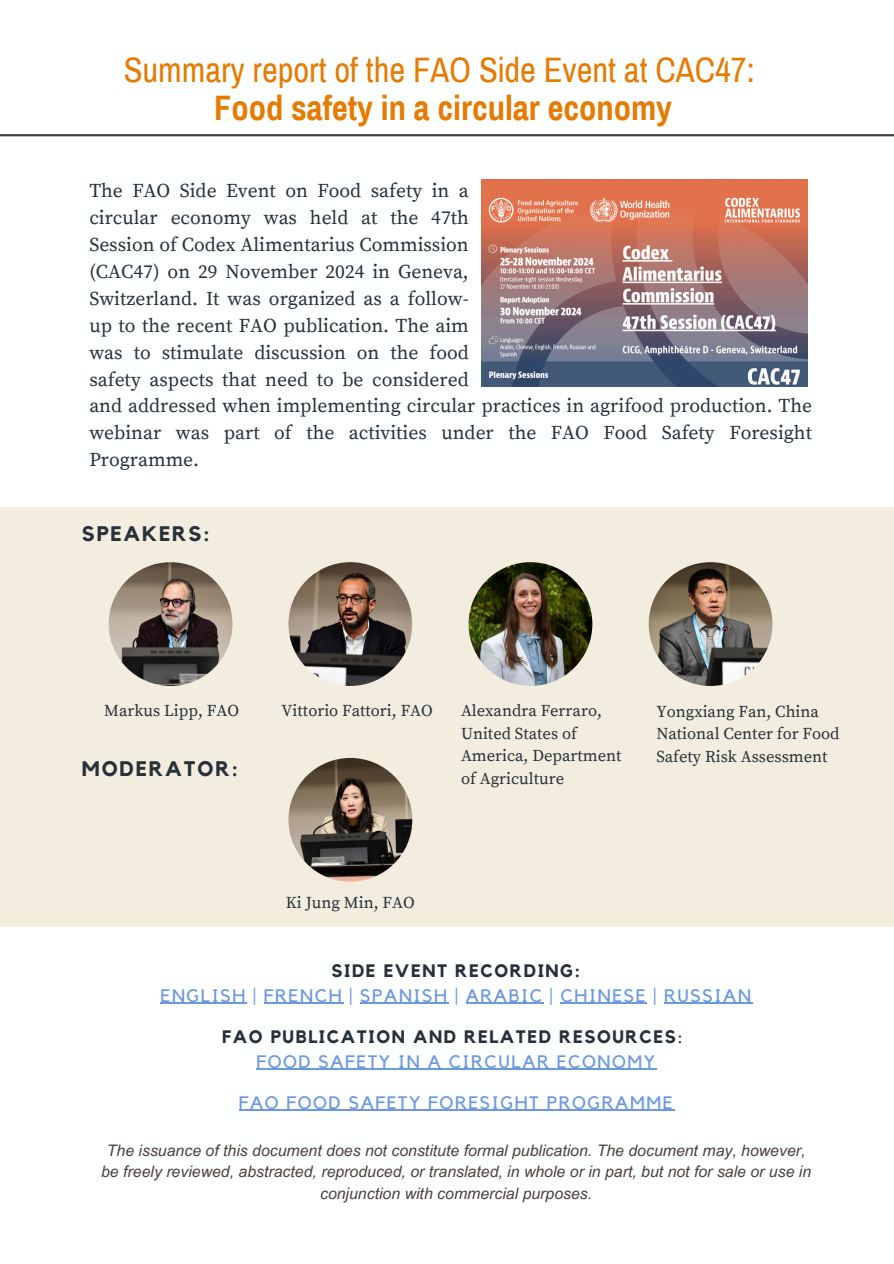
<style>
.page{position:relative;width:894px;height:1264px;background:#fff}
.page>*{position:absolute;margin:0;border:0;box-sizing:border-box;transform-origin:0 0}
.t1{font:34.5px/38.2px "Archivo Narrow";color:#e67b04;text-align:center}
.t2{font:700 21px "Kollektif";letter-spacing:.085em;color:#283139}
.t3{font:19.5px/27px "Source Serif Pro";color:#283139;text-align:justify}
.t4{font:18px/25px "Kollektif";letter-spacing:.085em;color:#6c97e1;text-align:center}
.t5{font:700 18px/25px "Kollektif";letter-spacing:.085em;color:#283139;text-align:center}
.t6{font:16.5px/22.5px "Source Serif Pro";color:#283139}
.t7{font:italic 15.9px/21.3px "Arial MT Pro";color:#4a403d;text-align:center}
.s1{font-weight:700}
.s2{font-weight:700;color:#283139}
.s3{font-weight:400}
.s4{font-weight:400;color:#6c97e1}
</style>
<div class="page">
<hr style="left:0;top:134px;width:893px;height:2px;background:#4a403d">
<div style="left:0;top:507px;width:893px;height:419px;background:#f3ede0"></div>
<img style="left:468px;top:562px;width:124px;height:124px;border-radius:50%">
<img style="left:109px;top:562px;width:123px;height:124px;border-radius:50%">
<img style="left:288px;top:562px;width:124px;height:124px;border-radius:50%">
<img style="left:648px;top:562px;width:124px;height:124px;border-radius:50%">
<img style="left:288px;top:758px;width:124px;height:123px;border-radius:50%">
<img style="left:481px;top:180px;width:326px;height:207px">
<hr style="left:160px;top:1002px;width:87px;height:1px;background:#6c97e1">
<hr style="left:264px;top:1002px;width:79px;height:1px;background:#6c97e1">
<hr style="left:360px;top:1002px;width:89px;height:1px;background:#6c97e1">
<hr style="left:465px;top:1002px;width:78px;height:1px;background:#6c97e1">
<hr style="left:560px;top:1002px;width:87px;height:1px;background:#6c97e1">
<hr style="left:664px;top:1002px;width:88px;height:1px;background:#6c97e1">
<hr style="left:256px;top:1068px;width:400px;height:1px;background:#6c97e1">
<hr style="left:239px;top:1109px;width:435px;height:1px;background:#6c97e1">
<h5 class="t1" style="left:124px;top:51px;width:632px">Summary report of the FAO Side Event at CAC47:<br><span class="s1">Food safety in a circular economy</span></h5>
<h5 class="t3" style="left:89px;top:178px;width:381px">The FAO Side Event on Food safety in a circular economy was held at the 47th Session of Codex Alimentarius Commission (CAC47) on 29 November 2024 in Geneva, Switzerland. It was organized as a follow&shy;up to the recent FAO publication. The aim was to stimulate discussion on the food safety aspects that need to be considered</h5>
<h4 class="t3" style="left:89px;top:393px;width:724px">and addressed when implementing circular practices in agrifood production. The webinar was part of the activities under the FAO Food Safety Foresight Programme.</h4>
<p class="t2" style="left:82px;top:524px;width:129px">SPEAKERS:</p>
<h5 class="t6" style="left:104px;top:700px;width:136px">Markus Lipp, FAO</h5>
<h5 class="t6" style="left:281px;top:700px;width:153px">Vittorio Fattori, FAO</h5>
<h2 class="t2" style="left:82px;top:759px;width:158px">MODERATOR:</h2>
<p class="t6" style="left:461px;top:700px;width:162px">Alexandra Ferraro,<br>United States of<br>America, Department of Agriculture</p>
<p class="t6" style="left:656px;top:700px;width:185px">Yongxiang Fan, China<br>National Center for Food<br>Safety Risk Assessment</p>
<p class="t6" style="left:286px;top:892px;width:130px">Ki Jung Min, FAO</p>
<h2 class="t4" style="left:160px;top:958px;width:592px"><span class="s2">SIDE EVENT RECORDING:<br></span>ENGLISH | FRENCH | SPANISH | ARABIC | CHINESE | RUSSIAN</h2>
<p class="t5" style="left:222px;top:1024px;width:462px">FAO PUBLICATION AND RELATED RESOURCES<span class="s3">:<br></span><span class="s4">FOOD SAFETY IN A CIRCULAR ECONOMY</span></p>
<h5 class="t4" style="left:239px;top:1090px;width:435px">FAO FOOD SAFETY FORESIGHT PROGRAMME</h5>
<h4 class="t7" style="left:101px;top:1141px;width:711px">The issuance of this document does not constitute formal publication. The document may, however, be freely reviewed, abstracted, reproduced, or translated, in whole or in part, but not for sale or use in conjunction with commercial purposes.</h4>
</div>
